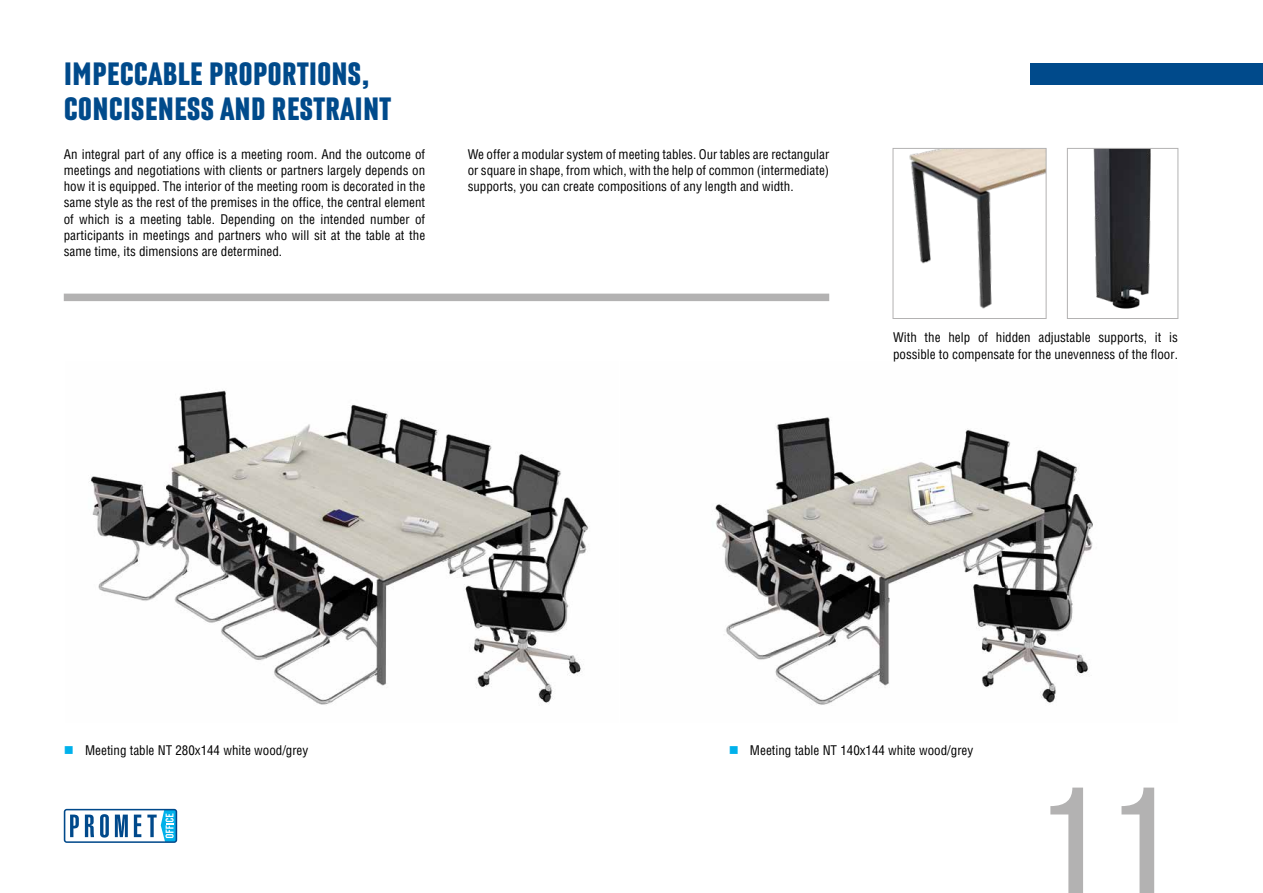
<style>
.page{position:relative;width:1263px;height:893px;background:#fff}
.page>*{position:absolute;margin:0;border:0;box-sizing:border-box;transform-origin:0 0}
.t1{font:300 165px "Laqonic 4 F Unicase";color:#b3b2b2}
.t2{font:700 31.5px/34.5px "Laqonic 4 F Unicase";color:#004a8b}
.t3{font:13.5px/16.2px "Helios Cond C";color:#000;text-align:justify}
.s1{color:#00b1eb}
</style>
<div class="page">
<img style="left:89px;top:390px;width:500px;height:315px">
<img style="left:715px;top:417px;width:378px;height:288px">
<div style="left:64px;top:294px;width:765px;height:7px;background:#b3b2b2"></div>
<div style="left:1031px;top:64px;width:232px;height:21px;background:#004a8b"></div>
<svg style="left:64px;top:809px;width:113px;height:34px"></svg>
<img style="left:909px;top:150px;width:135px;height:159px">
<div style="left:893px;top:148px;width:153px;height:171px;border:1px solid #b3b2b2"></div>
<img style="left:1093px;top:150px;width:58px;height:159px">
<div style="left:1067px;top:148px;width:111px;height:171px;border:1px solid #b3b2b2"></div>
<h2 class="t2" style="left:64px;top:56px;width:329px">IMPECCABLE PROPORTIONS,<br>CONCISENESS AND RESTRAINT</h2>
<p class="t3" style="left:64px;top:146px;width:363px">An integral part of any office is a meeting room. And the outcome of meetings and negotiations with clients or partners largely depends on how it is equipped. The interior of the meeting room is decorated in the same style as the rest of the premises in the office, the central element of which is a meeting table. Depending on the intended number of participants in meetings and partners who will sit at the table at the same time, its dimensions are determined.</p>
<p class="t3" style="left:468px;top:146px;width:363px">We offer a modular system of meeting tables. Our tables are rectangular or square in shape, from which, with the help of common (intermediate) supports, you can create compositions of any length and width.</p>
<p class="t3" style="left:893px;top:329px;width:286px">With the help of hidden adjustable supports, it is possible to compensate for the unevenness of the floor.</p>
<p class="t3" style="left:64px;top:742px;width:246px"><span class="s1">■</span> Meeting table NT 280х144 white wood/grey</p>
<p class="t3" style="left:729px;top:742px;width:246px"><span class="s1">■</span> Meeting table NT 140х144 white wood/grey</p>
<h1 class="t1" style="left:1036px;top:759px;width:144px">11</h1>
</div>
